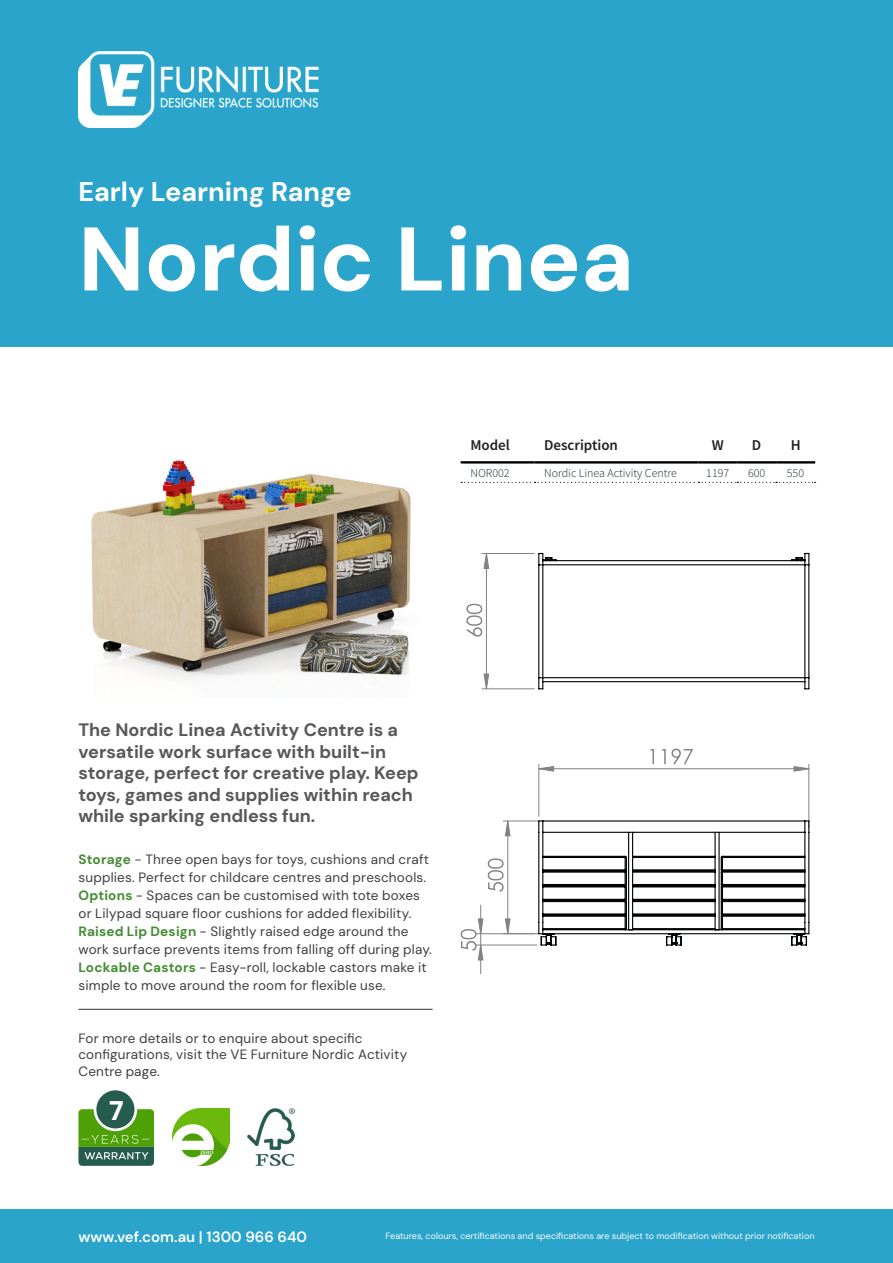
<style>
.page{position:relative;width:893px;height:1263px;background:#fff}
.page>*{position:absolute;margin:0;border:0;box-sizing:border-box;transform-origin:0 0}
.cover_bold_text{font:800 90px "DM Sans 18 pt";color:#fff}
.text_white_cover{font:700 27px "DM Sans 18 pt";color:#fff}
.pagination_left{font:900 27px "DM Sans 18 pt";color:#fff}
.t1{font:700 18px/21.6px "DM Sans 18 pt";color:#57585a}
.t2{font:600 15px "DM Sans 18 pt";color:#fff}
.Tabellenkopfzeile{font:600 15px "Source Sans Pro";color:#231f20}
.t3{font:13.5px/18px "DM Sans 18 pt";letter-spacing:.015em;color:#3e3e3f}
.Inhalt___links{font:300 12px "Source Sans Pro";color:#16242e}
.t4{font:9px "DM Sans 18 pt";color:#fff}
.s1{font-weight:700;color:#448d34}
</style>
<div class="page">
<div style="left:0;top:1209px;width:893px;height:54px;background:#2aa4ca"></div>
<svg style="left:650px;top:749px;width:43px;height:15px"></svg>
<svg style="left:488px;top:858px;width:16px;height:34px"></svg>
<svg style="left:466px;top:604px;width:16px;height:33px"></svg>
<hr style="left:539px;top:768px;width:270px;height:1px;background:#818282">
<hr style="left:808px;top:764px;width:1px;height:64px;background:#818282">
<hr style="left:538px;top:764px;width:1px;height:52px;background:#818282">
<hr style="left:476px;top:933px;width:58px;height:1px;background:#818282">
<hr style="left:476px;top:945px;width:61px;height:1px;background:#818282">
<hr style="left:486px;top:553px;width:1px;height:136px;background:#818282">
<hr style="left:482px;top:688px;width:52px;height:1px;background:#818282">
<hr style="left:482px;top:553px;width:52px;height:1px;background:#818282">
<hr style="left:507px;top:821px;width:1px;height:113px;background:#818282">
<hr style="left:503px;top:933px;width:35px;height:1px;background:#818282">
<hr style="left:503px;top:820px;width:35px;height:1px;background:#818282">
<svg style="left:793px;top:766px;width:17px;height:6px"></svg>
<svg style="left:538px;top:766px;width:16px;height:6px"></svg>
<svg style="left:461px;top:905px;width:23px;height:69px"></svg>
<svg style="left:483px;top:673px;width:7px;height:17px"></svg>
<svg style="left:483px;top:554px;width:7px;height:15px"></svg>
<svg style="left:504px;top:918px;width:7px;height:17px"></svg>
<svg style="left:504px;top:820px;width:7px;height:17px"></svg>
<svg style="left:538px;top:820px;width:272px;height:126px"></svg>
<svg style="left:538px;top:552px;width:272px;height:138px"></svg>
<svg style="left:461px;top:461px;width:355px;height:22px"></svg>
<hr style="left:461px;top:461px;width:74px;height:3px;background:#000">
<hr style="left:535px;top:461px;width:163px;height:3px;background:#000">
<hr style="left:698px;top:461px;width:39px;height:3px;background:#000">
<hr style="left:737px;top:461px;width:39px;height:3px;background:#000">
<hr style="left:776px;top:461px;width:39px;height:3px;background:#000">
<div style="left:0;top:0;width:893px;height:347px;background:#2aa4ca"></div>
<img style="left:78px;top:51px;width:240px;height:76px">
<img style="left:91px;top:460px;width:320px;height:219px">
<hr style="left:78px;top:1009px;width:354px;height:1px;background:#303133">
<img style="left:172px;top:1109px;width:57px;height:57px">
<img style="left:247px;top:1109px;width:48px;height:57px">
<div style="left:96px;top:1090px;width:38px;height:38px;background:#255c4d;border-radius:50%"></div>
<svg style="left:78px;top:1109px;width:76px;height:57px"></svg>
<p class="text_white_cover" style="left:78px;top:175px;width:275px">Early Learning Range</p>
<p class="cover_bold_text" style="left:78px;top:202px;width:557px">Nordic Linea</p>
<p class="Tabellenkopfzeile" style="left:470px;top:435px;width:41px">Model</p>
<p class="Tabellenkopfzeile" style="left:544px;top:435px;width:76px">Description</p>
<p class="Tabellenkopfzeile" style="left:712px;top:435px;width:13px">W</p>
<p class="Tabellenkopfzeile" style="left:752px;top:435px;width:11px">D</p>
<p class="Tabellenkopfzeile" style="left:791px;top:435px;width:11px">H</p>
<p class="Inhalt___links" style="left:470px;top:466px;width:41px">NOR002</p>
<p class="Inhalt___links" style="left:544px;top:466px;width:135px">Nordic Linea Activity Centre</p>
<p class="Inhalt___links" style="left:706px;top:466px;width:24px">1197</p>
<p class="Inhalt___links" style="left:748px;top:466px;width:19px">600</p>
<p class="Inhalt___links" style="left:787px;top:466px;width:19px">550</p>
<p class="t1" style="left:78px;top:719px;width:342px">The Nordic Linea Activity Centre is a versatile work surface with built-in storage, perfect for creative play. Keep toys, games and supplies within reach while sparking endless fun.</p>
<p class="t3" style="left:78px;top:850px;width:355px"><span class="s1">Storage</span> - Three open bays for toys, cushions and craft supplies. Perfect for childcare centres and preschools.<br><span class="s1">Options</span> - Spaces can be customised with tote boxes or Lilypad square floor cushions for added flexibility.<br><span class="s1">Raised Lip Design</span> - Slightly raised edge around the work surface prevents items from falling off during play.<br><span class="s1">Lockable Castors</span> - Easy-roll, lockable castors make it simple to move around the room for flexible use.</p>
<p class="t3" style="left:78px;top:1029px;width:330px;line-height:16.5px">For more details or to enquire about specific configurations, visit the VE Furniture Nordic Activity<br>Centre page.</p>
<p class="pagination_left" style="left:109px;top:1093px;width:16px">7</p>
<p class="t2" style="left:78px;top:1228px;width:230px">www.vef.com.au | 1300 966 640</p>
<p class="t4" style="left:386px;top:1231px;width:430px">Features, colours, certifications and specifications are subject to modification without prior notification</p>
</div>
